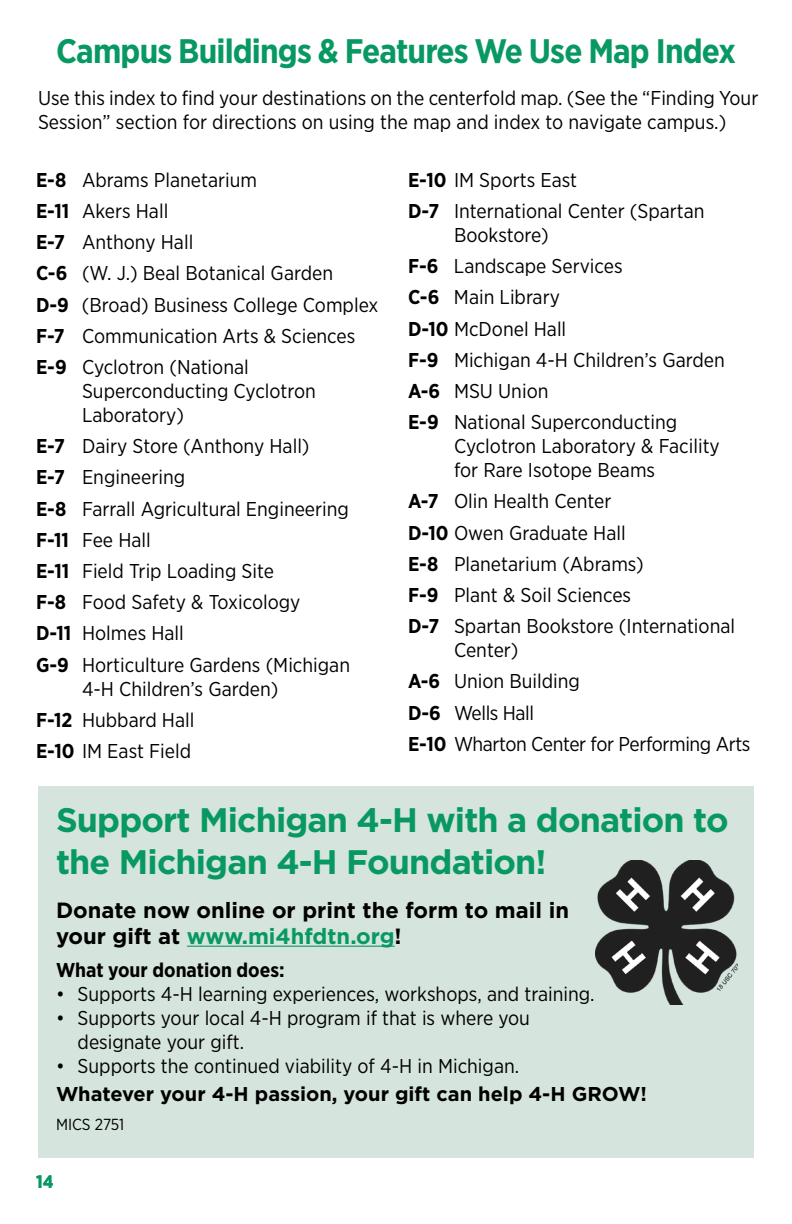
<style>
.page{position:relative;width:792px;height:1224px;background:#fff}
.page>*{position:absolute;margin:0;border:0;box-sizing:border-box;transform-origin:0 0}
.Subhead_1_Intro{font:700 34px/42px "Gotham";letter-spacing:-.025em;color:#089963}
.Subhead_1_Intro-2{font:700 34px "Gotham Narrow";letter-spacing:-.025em;color:#089963}
.Body_text{font:700 22px/26px "Gotham";color:#000}
.Session_Desc{font:20px/24px "Gotham Narrow";color:#000}
.EXD_AG_Body_text{font:20px/24px "Gotham Narrow";color:#000}
.Session_Desc-2{font:20px "Gotham Narrow";letter-spacing:-.02em;color:#000}
.Body_text-2{font:700 20px "Gotham";color:#000}
.Body_no_sp_after{font:700 20px "Gotham Narrow";color:#000}
.t1{font:700 18px "Gotham Narrow";color:#089963}
.Body_text-3{font:16px "Gotham Narrow";color:#000}
.s1{font-weight:700}
.s2{color:#089963}
</style>
<div class="page">
<div style="left:38px;top:787px;width:716px;height:371px;background:#d5e4dc"></div>
<hr style="left:187px;top:946px;width:208px;height:1px;background:#089963">
<img style="left:596px;top:860px;width:142px;height:145px">
<p class="Subhead_1_Intro-2" style="left:56px;top:29px;width:681px">Campus Buildings &amp; Features We Use Map Index</p>
<p class="EXD_AG_Body_text" style="left:38px;top:85px;width:722px">Use this index to find your destinations on the centerfold map. (See the “Finding Your<br>Session” section for directions on using the map and index to navigate campus.)</p>
<p class="Session_Desc" style="left:36px;top:167px;width:223px"><span class="s1">E-8</span> Abrams Planetarium</p>
<p class="Session_Desc" style="left:36px;top:199px;width:134px"><span class="s1">E-11</span> Akers Hall</p>
<p class="Session_Desc" style="left:36px;top:230px;width:159px"><span class="s1">E-7</span> Anthony Hall</p>
<p class="Session_Desc" style="left:36px;top:261px;width:299px"><span class="s1">C-6</span> (W. J.) Beal Botanical Garden</p>
<p class="Session_Desc" style="left:36px;top:292px;width:344px"><span class="s1">D-9</span> (Broad) Business College Complex</p>
<p class="Session_Desc" style="left:36px;top:323px;width:321px"><span class="s1">F-7</span> Communication Arts &amp; Sciences</p>
<p class="Session_Desc" style="left:82px;top:355px;width:236px;text-indent:-46px"><span class="s1">E-9</span> Cyclotron (National<br>Superconducting Cyclotron<br>Laboratory)</p>
<p class="Session_Desc" style="left:36px;top:434px;width:275px"><span class="s1">E-7</span> Dairy Store (Anthony Hall)</p>
<p class="Session_Desc" style="left:36px;top:465px;width:151px"><span class="s1">E-7</span> Engineering</p>
<p class="Session_Desc" style="left:36px;top:496px;width:315px"><span class="s1">E-8</span> Farrall Agricultural Engineering</p>
<p class="Session_Desc" style="left:36px;top:527px;width:116px"><span class="s1">F-11</span> Fee Hall</p>
<p class="Session_Desc" style="left:36px;top:559px;width:240px"><span class="s1">E-11</span> Field Trip Loading Site</p>
<p class="Session_Desc" style="left:36px;top:590px;width:266px"><span class="s1">F-8</span> Food Safety &amp; Toxicology</p>
<p class="Session_Desc" style="left:36px;top:621px;width:149px"><span class="s1">D-11</span> Holmes Hall</p>
<p class="Session_Desc" style="left:82px;top:652px;width:270px;text-indent:-46px"><span class="s1">G-9</span> Horticulture Gardens (Michigan<br>4-H Children’s Garden)</p>
<p class="Session_Desc" style="left:36px;top:707px;width:160px"><span class="s1">F-12</span> Hubbard Hall</p>
<p class="Session_Desc" style="left:36px;top:739px;width:157px"><span class="s1">E-10</span> IM East Field</p>
<p class="Session_Desc" style="left:408px;top:167px;width:171px"><span class="s1">E-10</span> IM Sports East</p>
<p class="Session_Desc" style="left:454px;top:199px;width:252px;text-indent:-46px"><span class="s1">D-7</span> International Center (Spartan<br>Bookstore)</p>
<p class="Session_Desc" style="left:408px;top:254px;width:216px"><span class="s1">F-6</span> Landscape Services</p>
<p class="Session_Desc" style="left:408px;top:285px;width:153px"><span class="s1">C-6</span> Main Library</p>
<p class="Session_Desc" style="left:408px;top:316px;width:160px"><span class="s1">D-10</span> McDonel Hall</p>
<p class="Session_Desc" style="left:408px;top:347px;width:318px"><span class="s1">F-9</span> Michigan 4-H Children’s Garden</p>
<p class="Session_Desc" style="left:408px;top:379px;width:142px"><span class="s1">A-6</span> MSU Union</p>
<p class="Session_Desc" style="left:454px;top:410px;width:267px;text-indent:-46px"><span class="s1">E-9</span> National Superconducting<br>Cyclotron Laboratory &amp; Facility for Rare Isotope Beams</p>
<p class="Session_Desc" style="left:408px;top:489px;width:205px"><span class="s1">A-7</span> Olin Health Center</p>
<p class="Session_Desc" style="left:408px;top:520px;width:219px"><span class="s1">D-10</span> Owen Graduate Hall</p>
<p class="Session_Desc" style="left:408px;top:551px;width:237px"><span class="s1">E-8</span> Planetarium (Abrams)</p>
<p class="Session_Desc" style="left:408px;top:583px;width:225px"><span class="s1">F-9</span> Plant &amp; Soil Sciences</p>
<p class="Session_Desc" style="left:454px;top:614px;width:283px;text-indent:-46px"><span class="s1">D-7</span> Spartan Bookstore (International<br>Center)</p>
<p class="Session_Desc" style="left:408px;top:669px;width:174px"><span class="s1">A-6</span> Union Building</p>
<p class="Session_Desc-2" style="left:408px;top:700px;width:128px"><span class="s1">D-6</span> Wells Hall</p>
<p class="Session_Desc-2" style="left:408px;top:731px;width:344px"><span class="s1">E-10</span> Wharton Center for Performing Arts</p>
<p class="Subhead_1_Intro" style="left:56px;top:799px;width:674px">Support Michigan 4-H with a donation to the Michigan 4-H Foundation!</p>
<p class="Body_text" style="left:56px;top:897px;width:515px">Donate now online or print the form to mail in your gift at <span class="s2">www.mi4hfdtn.org</span>!</p>
<p class="Body_no_sp_after" style="left:56px;top:957px;width:230px">What your donation does:</p>
<p class="EXD_AG_Body_text" style="left:56px;top:982px;width:540px">• Supports 4-H learning experiences, workshops, and training.</p>
<p class="EXD_AG_Body_text" style="left:78px;top:1006px;width:454px;text-indent:-22px">• Supports your local 4-H program if that is where you designate your gift.</p>
<p class="EXD_AG_Body_text" style="left:56px;top:1054px;width:465px">• Supports the continued viability of 4-H in Michigan.</p>
<p class="Body_text-2" style="left:56px;top:1081px;width:592px">Whatever your 4-H passion, your gift can help 4-H GROW!</p>
<p class="Body_text-3" style="left:56px;top:1115px;width:70px">MICS 2751</p>
<p class="t1" style="left:36px;top:1170px;width:19px">14</p>
</div>
